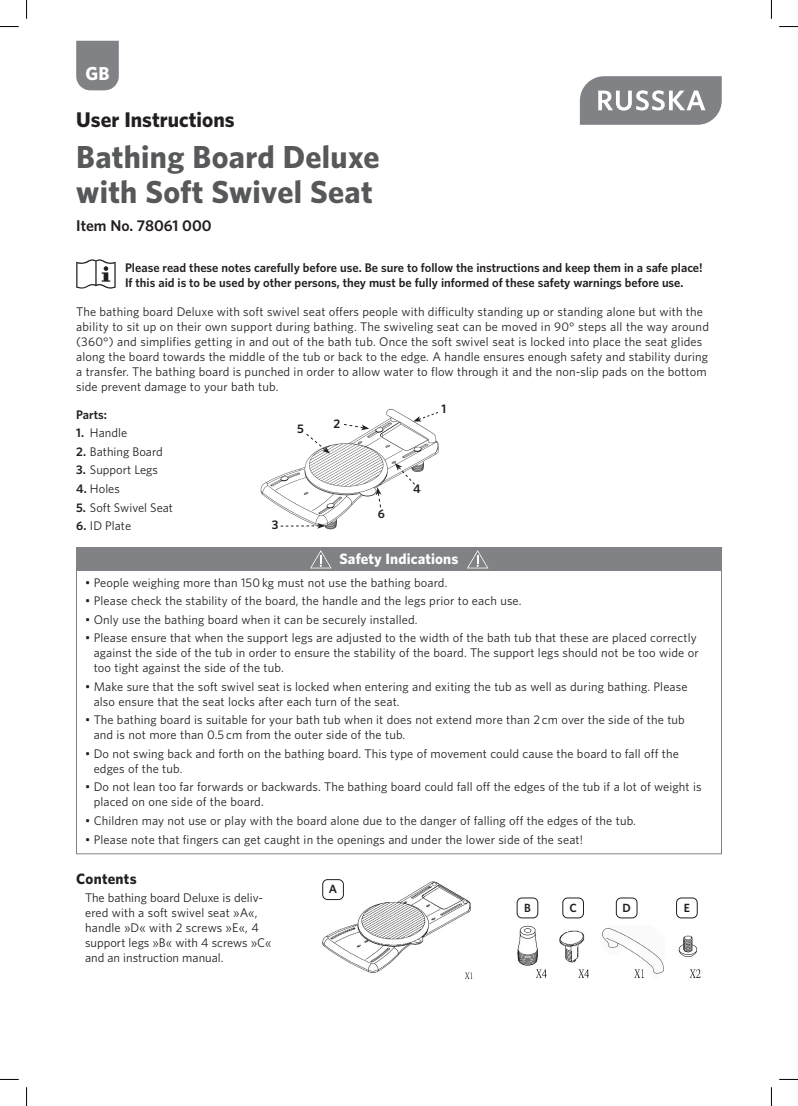
<style>
.page{position:relative;width:798px;height:1106px;background:#fff}
.page>*{position:absolute;margin:0;border:0;box-sizing:border-box;transform-origin:0 0}
.t1{font:700 31.88px/35px "Whitney";letter-spacing:.01em;color:#57585a}
.t2{font:700 21.25px "Whitney";color:#231f20}
.t3{font:700 18.75px "Whitney";color:#fff}
.t4{font:600 15.62px "Whitney";color:#231f20}
.t5{font:700 15px "Whitney";letter-spacing:.01em;color:#fff}
.t6{font:700 15px "Whitney";letter-spacing:.02em;color:#231f20}
.t7{font:12.5px/15px "Whitney";letter-spacing:.01em;color:#231f20}
.t8{font:600 12.5px/15px "Whitney";color:#231f20}
.t9{font:600 11.88px "Whitney";color:#231f20}
.s1{font-weight:600}
</style>
<div class="page">
<svg style="left:579px;top:76px;width:142px;height:49px;background:#96989b"></svg>
<svg style="left:76px;top:259px;width:40px;height:29px"></svg>
<div style="left:76px;top:548px;width:645px;height:23px;background:#808285"></div>
<svg style="left:310px;top:550px;width:21px;height:18px"></svg>
<svg style="left:467px;top:550px;width:21px;height:18px"></svg>
<img style="left:260px;top:408px;width:179px;height:122px">
<svg style="left:343px;top:423px;width:26px;height:7px"></svg>
<svg style="left:280px;top:523px;width:45px;height:5px"></svg>
<svg style="left:394px;top:463px;width:21px;height:22px"></svg>
<svg style="left:375px;top:487px;width:6px;height:21px"></svg>
<svg style="left:76px;top:41px;width:43px;height:49px;background:#85878a"></svg>
<svg style="left:413px;top:411px;width:25px;height:10px"></svg>
<img style="left:322px;top:879px;width:151px;height:100px">
<img style="left:517px;top:926px;width:184px;height:52px">
<div style="left:322px;top:879px;width:21px;height:20px;background:#fff;border-radius:5px"></div>
<div style="left:322px;top:879px;width:21px;height:21px;border:1px solid #231f20;border-radius:5px"></div>
<div style="left:516px;top:897px;width:22px;height:21px;border:1px solid #231f20;border-radius:5px"></div>
<div style="left:562px;top:897px;width:21px;height:21px;border:1px solid #231f20;border-radius:5px"></div>
<div style="left:615px;top:897px;width:22px;height:21px;border:1px solid #231f20;border-radius:5px"></div>
<div style="left:675px;top:897px;width:22px;height:21px;border:1px solid #231f20;border-radius:5px"></div>
<div style="left:664px;top:921px;width:10px;height:60px;background:#fff"></div>
<div style="left:589px;top:922px;width:9px;height:60px;background:#fff"></div>
<div style="left:547px;top:922px;width:9px;height:60px;background:#fff"></div>
<svg style="left:305px;top:433px;width:25px;height:20px"></svg>
<svg style="left:0;top:26px;width:19px;height:1px"></svg>
<svg style="left:779px;top:26px;width:18px;height:1px"></svg>
<svg style="left:0;top:1078px;width:19px;height:2px"></svg>
<svg style="left:779px;top:1078px;width:18px;height:2px"></svg>
<svg style="left:26px;top:0;width:1px;height:19px"></svg>
<svg style="left:26px;top:1087px;width:1px;height:18px"></svg>
<svg style="left:770px;top:0;width:1px;height:19px"></svg>
<svg style="left:770px;top:1087px;width:1px;height:18px"></svg>
<h3 class="t3" style="left:85px;top:61px;width:25px">GB</h3>
<h2 class="t2" style="left:76px;top:106px;width:160px">User Instructions</h2>
<h1 class="t1" style="left:76px;top:138px;width:305px">Bathing Board Deluxe with Soft Swivel Seat</h1>
<p class="t4" style="left:76px;top:215px;width:137px">Item No. 78061 000</p>
<p class="t8" style="left:125px;top:260px;width:579px">Please read these notes carefully before use. Be sure to follow the instructions and keep them in a safe place!<br>If this aid is to be used by other persons, they must be fully informed of these safety warnings before use.</p>
<p class="t7" style="left:76px;top:304px;width:634px">The bathing board Deluxe with soft swivel seat offers people with difficulty standing up or standing alone but with the ability to sit up on their own support during bathing. The swiveling seat can be moved in 90° steps all the way around (360°) and simplifies getting in and out of the bath tub. Once the soft swivel seat is locked into place the seat glides along the board towards the middle of the tub or back to the edge. A handle ensures enough safety and stability during a transfer. The bathing board is punched in order to allow water to flow through it and the non-slip pads on the bottom side prevent damage to your bath tub.</p>
<p class="t8" style="left:76px;top:407px;width:32px">Parts:</p>
<p class="t7" style="left:76px;top:425px;width:52px"><span class="s1">1.</span> Handle</p>
<p class="t7" style="left:76px;top:444px;width:88px"><span class="s1">2.</span> Bathing Board</p>
<p class="t7" style="left:76px;top:462px;width:83px"><span class="s1">3.</span> Support Legs</p>
<p class="t7" style="left:76px;top:481px;width:45px"><span class="s1">4.</span> Holes</p>
<p class="t7" style="left:76px;top:499px;width:98px"><span class="s1">5.</span> Soft Swivel Seat</p>
<p class="t7" style="left:76px;top:518px;width:56px"><span class="s1">6.</span> ID Plate</p>
<p class="t8" style="left:297px;top:421px;width:8px">5</p>
<p class="t8" style="left:333px;top:416px;width:8px">2</p>
<p class="t8" style="left:271px;top:517px;width:8px">3</p>
<p class="t8" style="left:377px;top:506px;width:9px">6</p>
<p class="t8" style="left:441px;top:401px;width:6px">1</p>
<p class="t8" style="left:413px;top:481px;width:9px">4</p>
<p class="t5" style="left:339px;top:549px;width:120px">Safety Indications</p>
<p class="t7" style="left:85px;top:574px;width:364px">• People weighing more than 150 kg must not use the bathing board.</p>
<p class="t7" style="left:85px;top:593px;width:438px">• Please check the stability of the board, the handle and the legs prior to each use.</p>
<p class="t7" style="left:85px;top:611px;width:334px">• Only use the bathing board when it can be securely installed.</p>
<p class="t7" style="left:94px;top:630px;width:606px;text-indent:-9px">• Please ensure that when the support legs are adjusted to the width of the bath tub that these are placed correctly against the side of the tub in order to ensure the stability of the board. The support legs should not be too wide or too tight against the side of the tub.</p>
<p class="t7" style="left:94px;top:678px;width:595px;text-indent:-9px">• Make sure that the soft swivel seat is locked when entering and exiting the tub as well as during bathing. Please also ensure that the seat locks after each turn of the seat.</p>
<p class="t7" style="left:94px;top:712px;width:592px;text-indent:-9px">• The bathing board is suitable for your bath tub when it does not extend more than 2 cm over the side of the tub and is not more than 0.5 cm from the outer side of the tub.</p>
<p class="t7" style="left:94px;top:745px;width:586px;text-indent:-9px">• Do not swing back and forth on the bathing board. This type of movement could cause the board to fall off the edges of the tub.</p>
<p class="t7" style="left:94px;top:779px;width:609px;text-indent:-9px">• Do not lean too far forwards or backwards. The bathing board could fall off the edges of the tub if a lot of weight is placed on one side of the board.</p>
<p class="t7" style="left:85px;top:812px;width:552px">• Children may not use or play with the board alone due to the danger of falling off the edges of the tub.</p>
<p class="t7" style="left:85px;top:831px;width:499px">• Please note that fingers can get caught in the openings and under the lower side of the seat!</p>
<p class="t6" style="left:76px;top:868px;width:62px">Contents</p>
<p class="t7" style="left:85px;top:889px;width:188px">The bathing board Deluxe is deliv&shy;ered with a soft swivel seat »A«, handle »D« with 2 screws »E«, 4 support legs »B« with 4 screws »C« and an instruction manual.</p>
<p class="t9" style="left:329px;top:881px;width:10px">A</p>
<p class="t9" style="left:524px;top:899px;width:8px">B</p>
<p class="t9" style="left:569px;top:899px;width:9px">C</p>
<p class="t9" style="left:622px;top:899px;width:10px">D</p>
<p class="t9" style="left:683px;top:899px;width:8px">E</p>
</div>
